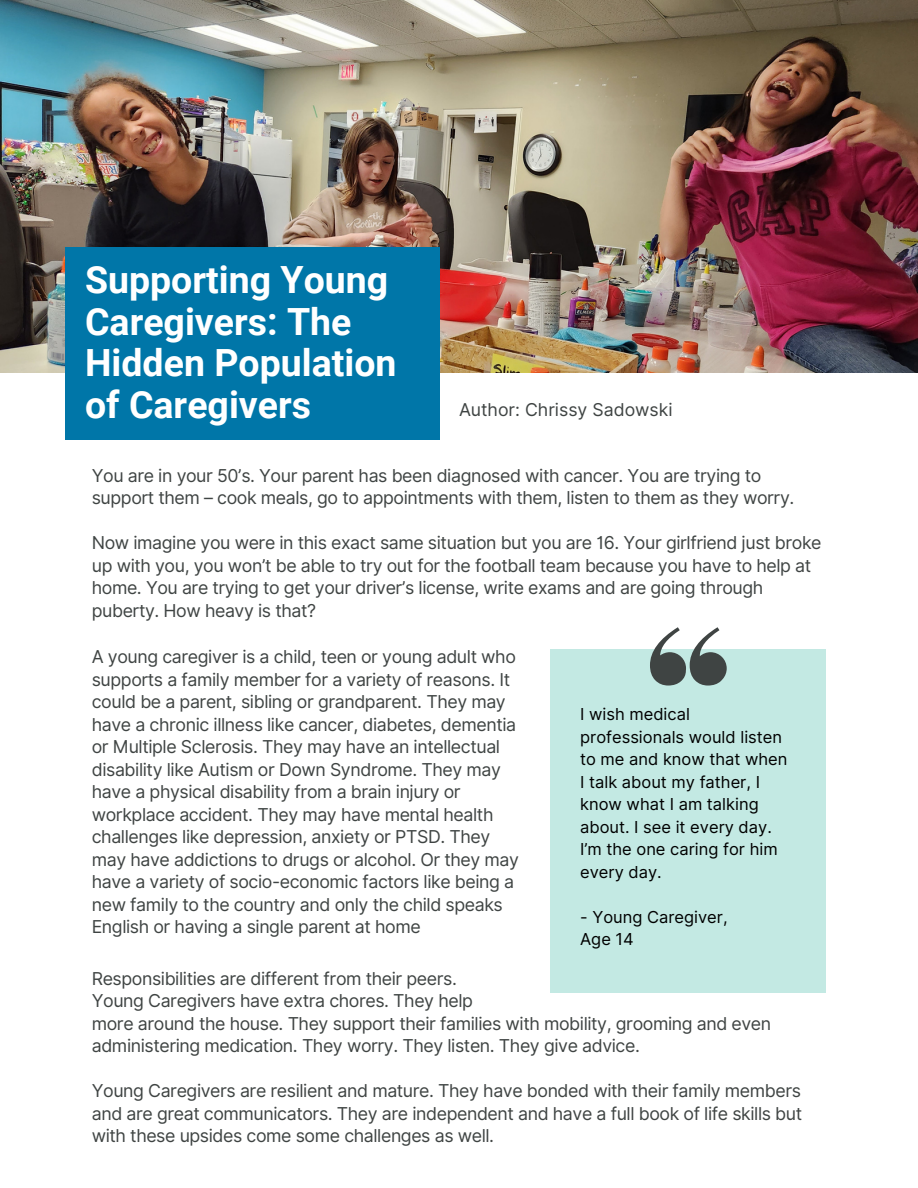
<style>
.page{position:relative;width:918px;height:1188px;background:#fff}
.page>*{position:absolute;margin:0;border:0;box-sizing:border-box;transform-origin:0 0}
.t1{font:700 37.5px/41.7px "Roboto";color:#fff}
.t2{font:17.7px/22.5px "Inter";letter-spacing:-.025em;color:#3f4443}
.t3{font:17.7px "Inter";color:#3f4443}
.t4{font:16.5px/22.5px "Inter";color:#000}
</style>
<div class="page">
<div style="left:551px;top:649px;width:275px;height:344px;background:#c3e9e3"></div>
<svg style="left:650px;top:627px;width:76px;height:59px"></svg>
<img style="left:0;top:0;width:918px;height:372px">
<div style="left:65px;top:248px;width:374px;height:192px;background:#0076a8"></div>
<p class="t1" style="left:85px;top:260px;width:313px">Supporting Young<br>Caregivers: The<br>Hidden Population of Caregivers</p>
<p class="t3" style="left:459px;top:399px;width:215px">Author: Chrissy Sadowski</p>
<h1 class="t2" style="left:92px;top:464px;width:704px">You are in your 50’s. Your parent has been diagnosed with cancer. You are trying to support them – cook meals, go to appointments with them, listen to them as they worry.</h1>
<p class="t2" style="left:92px;top:532px;width:731px">Now imagine you were in this exact same situation but you are 16. Your girlfriend just broke up with you, you won’t be able to try out for the football team because you have to help at home. You are trying to get your driver’s license, write exams and are going through puberty. How heavy is that?</p>
<p class="t2" style="left:92px;top:646px;width:429px">A young caregiver is a child, teen or young adult who supports a family member for a variety of reasons. It could be a parent, sibling or grandparent. They may have a chronic illness like cancer, diabetes, dementia or Multiple Sclerosis. They may have an intellectual disability like Autism or Down Syndrome. They may have a physical disability from a brain injury or workplace accident. They may have mental health challenges like depression, anxiety or PTSD. They may have addictions to drugs or alcohol. Or they may have a variety of socio-economic factors like being a new family to the country and only the child speaks English or having a single parent at home</p>
<p class="t2" style="left:92px;top:967px;width:367px">Responsibilities are different from their peers.</p>
<p class="t2" style="left:92px;top:990px;width:383px">Young Caregivers have extra chores. They help</p>
<p class="t2" style="left:92px;top:1012px;width:681px">more around the house. They support their families with mobility, grooming and even administering medication. They worry. They listen. They give advice.</p>
<p class="t2" style="left:92px;top:1080px;width:712px;text-align:justify">Young Caregivers are resilient and mature. They have bonded with their family members and are great communicators. They are independent and have a full book of life skills but with these upsides come some challenges as well.</p>
<p class="t4" style="left:580px;top:703px;width:209px">I wish medical professionals would listen to me and know that when<br>I talk about my father, I know what I am talking about. I see it every day.<br>I’m the one caring for him every day.</p>
<p class="t4" style="left:580px;top:906px;width:149px">- Young Caregiver,</p>
<p class="t4" style="left:580px;top:928px;width:55px">Age 14</p>
</div>
